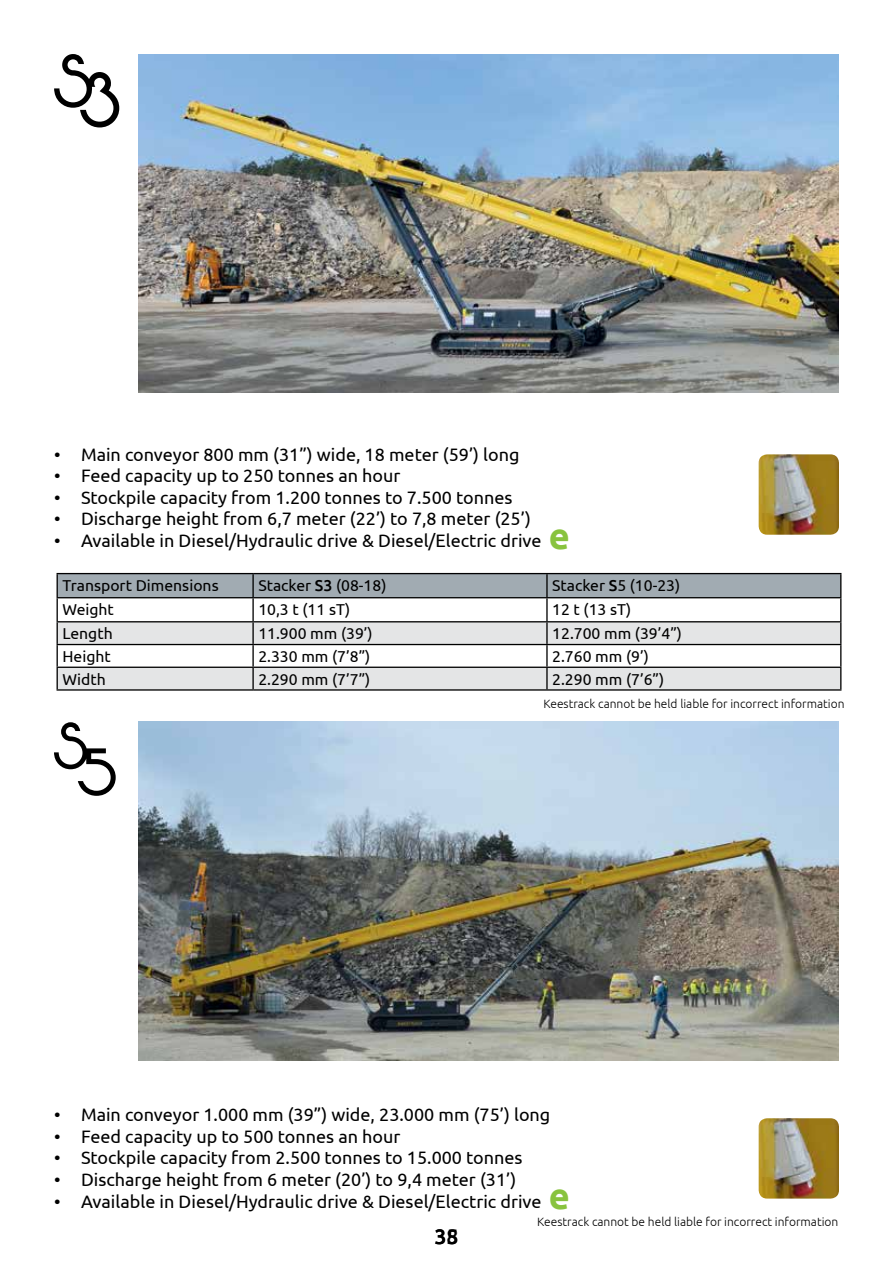
<style>
.page{position:relative;width:893px;height:1263px;background:#fff}
.page>*{position:absolute;margin:0;border:0;box-sizing:border-box;transform-origin:0 0}
.t1{font:500 21px "Ubuntu";color:#000}
.t2{font:18px "Ubuntu";color:#000}
.t3{font:15.75px "Ubuntu";color:#000}
.t4{font:300 12px "Ubuntu";color:#000}
.s1{font-weight:700;font-size:36px;color:#88c33e}
.s2{font-weight:500}
</style>
<div class="page">
<img style="left:139px;top:54px;width:700px;height:338px">
<img style="left:759px;top:454px;width:80px;height:81px">
<svg style="left:54px;top:54px;width:65px;height:73px"></svg>
<img style="left:139px;top:722px;width:700px;height:338px">
<img style="left:759px;top:1118px;width:80px;height:80px">
<svg style="left:54px;top:722px;width:62px;height:74px"></svg>
<hr style="left:57px;top:573px;width:196px;height:1px;background:#000">
<hr style="left:253px;top:573px;width:294px;height:1px;background:#000">
<hr style="left:547px;top:573px;width:294px;height:1px;background:#000">
<svg style="left:57px;top:574px;width:784px;height:115px"></svg>
<hr style="left:57px;top:689px;width:196px;height:2px;background:#000">
<hr style="left:253px;top:689px;width:294px;height:2px;background:#000">
<hr style="left:547px;top:689px;width:294px;height:2px;background:#000">
<p class="t2" style="left:54px;top:443px;width:467px">• Main conveyor 800 mm (31”) wide, 18 meter (59’) long</p>
<p class="t2" style="left:54px;top:465px;width:348px">• Feed capacity up to 250 tonnes an hour</p>
<p class="t2" style="left:54px;top:486px;width:460px">• Stockpile capacity from 1.200 tonnes to 7.500 tonnes</p>
<p class="t2" style="left:54px;top:508px;width:478px">• Discharge height from 6,7 meter (22’) to 7,8 meter (25’)</p>
<p class="t2" style="left:54px;top:530px;width:517px">• Available in Diesel/Hydraulic drive &amp; Diesel/Electric drive <span class="s1">e</span></p>
<p class="t3" style="left:62px;top:576px;width:158px">Transport Dimensions</p>
<p class="t3" style="left:258px;top:576px;width:130px">Stacker <span class="s2">S3</span> (08-18)</p>
<p class="t3" style="left:552px;top:576px;width:130px">Stacker <span class="s2">S</span>5 (10-23)</p>
<p class="t3" style="left:62px;top:600px;width:53px">Weight</p>
<p class="t3" style="left:258px;top:600px;width:93px">10,3 t (11 sT)</p>
<p class="t3" style="left:552px;top:600px;width:81px">12 t (13 sT)</p>
<p class="t3" style="left:62px;top:624px;width:52px">Length</p>
<p class="t3" style="left:258px;top:624px;width:116px">11.900 mm (39’)</p>
<p class="t3" style="left:552px;top:624px;width:131px">12.700 mm (39’4”)</p>
<p class="t3" style="left:62px;top:647px;width:50px">Height</p>
<p class="t3" style="left:258px;top:647px;width:114px">2.330 mm (7’8”)</p>
<p class="t3" style="left:552px;top:647px;width:98px">2.760 mm (9’)</p>
<p class="t3" style="left:62px;top:670px;width:45px">Width</p>
<p class="t3" style="left:258px;top:670px;width:114px">2.290 mm (7’7”)</p>
<p class="t3" style="left:552px;top:670px;width:114px">2.290 mm (7’6”)</p>
<p class="t4" style="left:543px;top:696px;width:303px">Keestrack cannot be held liable for incorrect information</p>
<p class="t2" style="left:54px;top:1104px;width:498px">• Main conveyor 1.000 mm (39”) wide, 23.000 mm (75’) long</p>
<p class="t2" style="left:54px;top:1125px;width:348px">• Feed capacity up to 500 tonnes an hour</p>
<p class="t2" style="left:54px;top:1147px;width:470px">• Stockpile capacity from 2.500 tonnes to 15.000 tonnes</p>
<p class="t2" style="left:54px;top:1169px;width:464px">• Discharge height from 6 meter (20’) to 9,4 meter (31’)</p>
<p class="t2" style="left:54px;top:1190px;width:517px">• Available in Diesel/Hydraulic drive &amp; Diesel/Electric drive <span class="s1">e</span></p>
<p class="t1" style="left:435px;top:1223px;width:25px">385</p>
<p class="t4" style="left:537px;top:1214px;width:303px">Keestrack cannot be held liable for incorrect information</p>
</div>
